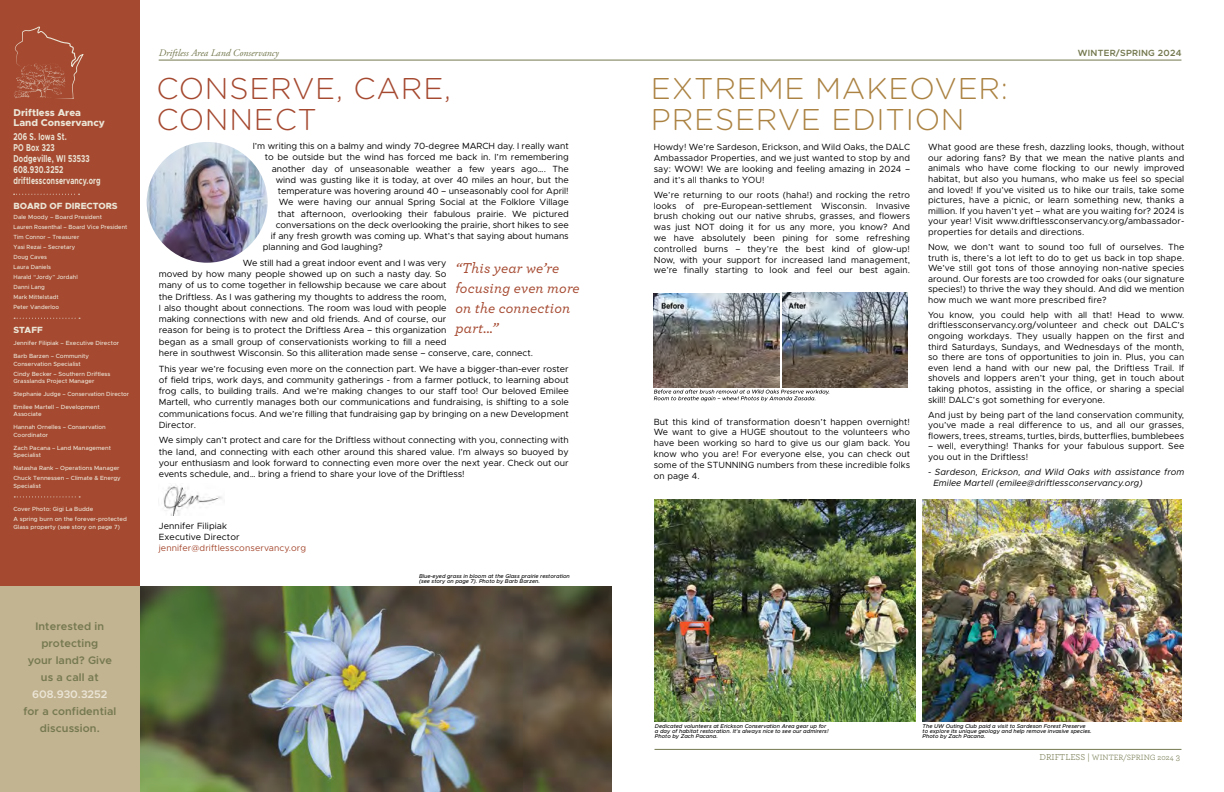
<style>
.page{position:relative;width:1224px;height:792px;background:#fff}
.page>*{position:absolute;margin:0;border:0;box-sizing:border-box;transform-origin:0 0}
.t1{font:300 30px/31px "Gotham Rounded";letter-spacing:.025em;color:#ab8242}
.t2{font:300 30px/31px "Gotham Rounded";letter-spacing:.025em;color:#a54930}
.t3{font:italic 500 15px/20px "Archer";letter-spacing:.01em;color:#a54930}
.t4{font:600 11px/17px "Metropolis";letter-spacing:.01em;color:#75794f;text-align:center}
.t5{font:600 11px "Metropolis";color:#ebe5d6}
.t6{font:700 10px/11px "Metropolis";letter-spacing:.025em;color:#ebe5d6;scale:.69 1}
.t7{font:800 10px/10px "Metropolis";color:#ebe5d6}
.t8{font:italic 10px "Adobe Garamond Pro";color:#75794f}
.t9{font:9px/10.6px "Metropolis";color:#000;text-align:justify}
.t10{font:italic 9px/10.7px "Metropolis";letter-spacing:.01em;color:#000}
.t11{font:9px "Metropolis";letter-spacing:.01em;color:#a54930}
.t12{font:800 9px "Metropolis";color:#ebe5d6}
.t13{font:600 9px "Metropolis";letter-spacing:.025em;color:#75794f}
.t14{font:8px "Archer";color:#75794f}
.t15{font:500 6px/10px "Metropolis";color:#ebe5d6}
.t16{font:italic 500 5.5px/5px "Metropolis";color:#000}
.s1{font-size:9px}
</style>
<div class="page">
<img style="left:163px;top:485px;width:59px;height:31px">
<img style="left:140px;top:587px;width:472px;height:205px">
<div style="left:0;top:0;width:140px;height:792px;background:#a54930"></div>
<div style="left:0;top:587px;width:140px;height:205px;background:#c2b391"></div>
<svg style="left:14px;top:194px;width:66px;height:1px"></svg>
<svg style="left:14px;top:496px;width:66px;height:1px"></svg>
<svg style="left:14px;top:318px;width:66px;height:1px"></svg>
<img style="left:147px;top:142px;width:121px;height:121px;border-radius:60px">
<svg style="left:14px;top:27px;width:70px;height:72px"></svg>
<hr style="left:159px;top:60px;width:1022px;height:1px;background:#75794f">
<hr style="left:655px;top:749px;width:526px;height:1px;background:#75794f">
<svg style="left:654px;top:390px;width:175px;height:11px"></svg>
<img style="left:654px;top:293px;width:125px;height:94px">
<img style="left:782px;top:293px;width:125px;height:94px">
<img style="left:655px;top:500px;width:261px;height:222px">
<img style="left:923px;top:500px;width:258px;height:222px">
<p class="t7" style="left:14px;top:107px;width:93px">Driftless Area<br>Land Conservancy</p>
<p class="t6" style="left:14px;top:131px;width:128px">206 S. Iowa St.<br>PO Box 323<br>Dodgeville, WI 53533<br>608.930.3252 driftlessconservancy.org</p>
<p class="t12" style="left:14px;top:201px;width:106px">BOARD OF DIRECTORS</p>
<p class="t15" style="left:14px;top:212px;width:115px">Dale Moody – Board President<br>Lauren Rosenthal – Board Vice President<br>Tim Connor – Treasurer<br>Yasi Rezai – Secretary<br>Doug Caves<br>Laura Daniels<br>Harald “Jordy” Jordahl<br>Danni Lang<br>Mark Mittelstadt<br>Peter Vanderloo</p>
<p class="t12" style="left:14px;top:325px;width:31px">STAFF</p>
<p class="t15" style="left:14px;top:337px;width:107px;line-height:12.9px">Jennifer Filipiak – Executive Director<br>Barb Barzen – Community</p>
<p class="t15" style="left:14px;top:359px;width:99px">Conservation Specialist<br>Cindy Becker – Southern Driftless</p>
<p class="t15" style="left:14px;top:375px;width:117px;line-height:12.9px">Grasslands Project Manager<br>Stephanie Judge – Conservation Director<br>Emilee Martell – Development</p>
<p class="t15" style="left:13px;top:408px;width:94px;line-height:12.9px">Associate<br>Hannah Ornelles – Conservation</p>
<p class="t15" style="left:14px;top:428px;width:99px;line-height:12.9px">Coordinator<br>Zach Pacana – Land Management</p>
<p class="t15" style="left:14px;top:449px;width:108px;line-height:12.9px">Specialist<br>Natasha Rank – Operations Manager</p>
<p class="t15" style="left:14px;top:474px;width:109px;line-height:7.5px">Chuck Tennessen – Climate &amp; Energy<br>Specialist</p>
<p class="t15" style="left:14px;top:504px;width:115px">Cover Photo: Gigi La Budde<br>A spring burn on the forever-protected</p>
<p class="t15" style="left:14px;top:521px;width:108px">Glass property (see story on page 7)</p>
<p class="t4" style="left:28px;top:618px;width:86px">Interested in protecting your land? Give us a call at</p>
<p class="t5" style="left:32px;top:687px;width:77px">608.930.3252</p>
<p class="t4" style="left:23px;top:703px;width:94px">for a confidential discussion.</p>
<p class="t8" style="left:159px;top:47px;width:122px">Driftless Area Land Conservancy</p>
<h1 class="t2" style="left:156px;top:72px;width:296px">CONSERVE, CARE,<br>CONNECT</h1>
<p class="t9" style="left:253px;top:141px;width:317px">I’m writing this on a balmy and windy 70-degree MARCH day. I really want</p>
<p class="t9" style="left:265px;top:152px;width:306px">to be outside but the wind has forced me back in. I’m remembering</p>
<p class="t9" style="left:272px;top:163px;width:298px">another day of unseasonable weather a few years ago…. The</p>
<p class="t9" style="left:276px;top:174px;width:295px">wind was gusting like it is today, at over 40 miles an hour, but the</p>
<p class="t9" style="left:278px;top:186px;width:292px">temperature was hovering around 40 – unseasonably cool for April!</p>
<p class="t9" style="left:279px;top:197px;width:291px">We were having our annual Spring Social at the Folklore Village</p>
<p class="t9" style="left:278px;top:208px;width:293px">that afternoon, overlooking their fabulous prairie. We pictured</p>
<p class="t9" style="left:276px;top:219px;width:295px">conversations on the deck overlooking the prairie, short hikes to see</p>
<p class="t9" style="left:271px;top:231px;width:300px">if any fresh growth was coming up. What’s that saying about humans</p>
<p class="t9" style="left:263px;top:242px;width:122px">planning and God laughing?</p>
<p class="t9" style="left:159px;top:257px;width:376px;line-height:11.2px;text-align:left;text-indent:84px">We still had a great indoor event and I was very<br>moved by how many people showed up on such a nasty day. So<br>many of us to come together in fellowship because we care about<br>the Driftless. As I was gathering my thoughts to address the room,<br>I also thought about connections. The room was loud with people<br>making connections with new and old friends. And of course, our<br>reason for being is to protect the Driftless Area – this organization<br>began as a small group of conservationists working to fill a need<br>here in southwest Wisconsin. So this alliteration made sense – conserve, care, connect.</p>
<p class="t9" style="left:159px;top:363px;width:412px;line-height:11.2px">This year we’re focusing even more on the connection part. We have a bigger-than-ever roster of field trips, work days, and community gatherings - from a farmer potluck, to learning about frog calls, to building trails. And we’re making changes to our staff too! Our beloved Emilee Martell, who currently manages both our communications and fundraising, is shifting to a sole communications focus. And we’re filling that fundraising gap by bringing on a new Development Director.</p>
<p class="t9" style="left:159px;top:435px;width:412px;line-height:11.2px">We simply can’t protect and care for the Driftless without connecting with you, connecting with the land, and connecting with each other around this shared value. I’m always so buoyed by your enthusiasm and look forward to connecting even more over the next year. Check out our events schedule, and… bring a friend to share your love of the Driftless!</p>
<h2 class="t3" style="left:455px;top:257px;width:126px">“This year we’re focusing even more on the connection part...”</h2>
<p class="t9" style="left:159px;top:520px;width:82px;line-height:11.2px">Jennifer Filipiak<br>Executive Director</p>
<p class="t11" style="left:159px;top:542px;width:149px">jennifer@driftlessconservancy.org</p>
<p class="t16" style="left:419px;top:573px;width:152px">Blue-eyed grass in bloom at the Glass prairie restoration (see story on page 7). Photo by Barb Barzen.</p>
<h1 class="t1" style="left:651px;top:72px;width:359px">EXTREME MAKEOVER:<br>PRESERVE EDITION</h1>
<p class="t13" style="left:1078px;top:48px;width:105px">WINTER/SPRING 2024</p>
<p class="t9" style="left:654px;top:142px;width:258px">Howdy! We’re Sardeson, Erickson, and Wild Oaks, the DALC Ambassador Properties, and we just wanted to stop by and say: WOW! We are looking and feeling amazing in 2024 – and it’s all thanks to YOU!</p>
<p class="t9" style="left:654px;top:189px;width:258px">We’re returning to our roots (haha!) and rocking the retro looks of pre-European-settlement Wisconsin. Invasive brush choking out our native shrubs, grasses, and flowers was just NOT doing it for us any more, you know? And we have absolutely been pining for some refreshing controlled burns – they’re the best kind of glow-up!<br>Now, with your support for increased land management, we’re finally starting to look and feel our best again.</p>
<p class="t9" style="left:654px;top:416px;width:258px">But this kind of transformation doesn’t happen overnight!<br>We want to give a HUGE shoutout to the volunteers who have been working so hard to give us our glam back. You know who you are! For everyone else, you can check out some of the STUNNING numbers from these incredible folks on page 4.</p>
<p class="t9" style="left:928px;top:142px;width:258px">What good are these fresh, dazzling looks, though, without our adoring fans? By that we mean the native plants and animals who have come flocking to our newly improved habitat, but also you humans, who make us feel so special and loved! If you’ve visited us to hike our trails, take some pictures, have a picnic, or learn something new, thanks a million. If you haven’t yet – what are you waiting for? 2024 is your year! Visit www.driftlessconservancy.org/ambassador&shy;properties for details and directions.</p>
<p class="t9" style="left:928px;top:242px;width:258px">Now, we don’t want to sound too full of ourselves. The truth is, there’s a lot left to do to get us back in top shape.<br>We’ve still got tons of those annoying non-native species around. Our forests are too crowded for oaks (our signature species!) to thrive the way they should. And did we mention how much we want more prescribed fire?</p>
<p class="t9" style="left:928px;top:309px;width:258px">You know, you could help with all that! Head to www. driftlessconservancy.org/volunteer and check out DALC’s ongoing workdays. They usually happen on the first and third Saturdays, Sundays, and Wednesdays of the month, so there are tons of opportunities to join in. Plus, you can even lend a hand with our new pal, the Driftless Trail. If shovels and loppers aren’t your thing, get in touch about taking photos, assisting in the office, or sharing a special skill! DALC’s got something for everyone.</p>
<p class="t9" style="left:928px;top:409px;width:258px">And just by being part of the land conservation community, you’ve made a real difference to us, and all our grasses, flowers, trees, streams, turtles, birds, butterflies, bumblebees</p>
<p class="t9" style="left:928px;top:441px;width:258px">– well, everything! Thanks for your fabulous support. See you out in the Driftless!</p>
<p class="t10" style="left:933px;top:467px;width:252px;text-indent:-5px">- Sardeson, Erickson, and Wild Oaks with assistance from<br>Emilee Martell (emilee@driftlessconservancy.org)</p>
<p class="t16" style="left:655px;top:724px;width:175px">Dedicated volunteers at Erickson Conservation Area gear up for a day of habitat restoration. It’s always nice to see our admirers!<br>Photo by Zach Pacana.</p>
<p class="t16" style="left:923px;top:724px;width:171px">The UW Outing Club paid a visit to Sardeson Forest Preserve to explore its unique geology and help remove invasive species.<br>Photo by Zach Pacana.</p>
<p class="t14" style="left:1039px;top:751px;width:142px"><span class="s1">DRIFTLESS |</span> WINTER/SPRING 2024 <span class="s1">3</span></p>
</div>
